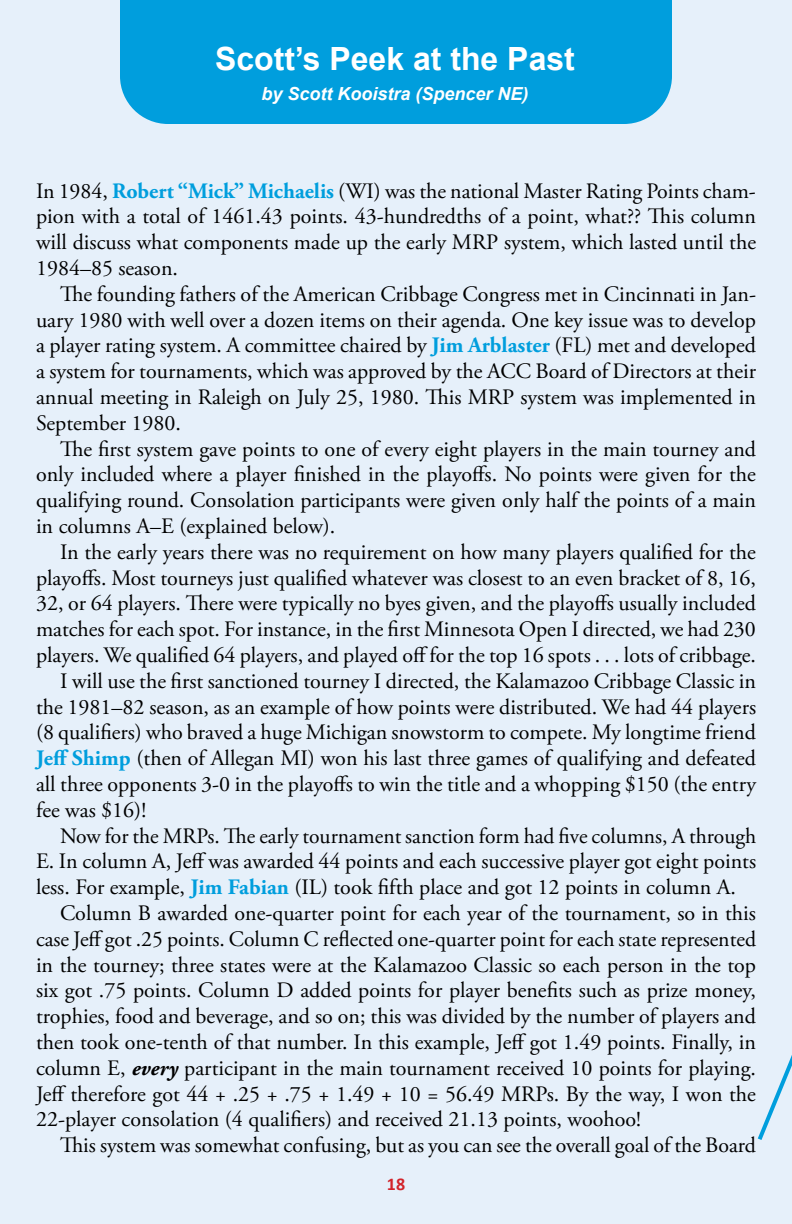
<style>
.page{position:relative;width:792px;height:1224px;background:#e6f0fa}
.page>*{position:absolute;margin:0;border:0;box-sizing:border-box;transform-origin:0 0}
.t1{font:700 32px "Arial";color:#fff}
.t2{font:22px/25.8px "Adobe Garamond Pro";color:#000;text-align:justify}
.t3{font:italic 700 18px "Arial";color:#fff}
.t4{font:700 18px "Calibri";color:#d2232a}
.s1{font-weight:700;color:#009edd}
.s2{font-weight:700;font-style:italic}
</style>
<div class="page">
<div style="left:120px;top:0;width:552px;height:124px;background:#009edd"></div>
<svg style="left:757px;top:1055px;width:35px;height:85px"></svg>
<h1 class="t1" style="left:215px;top:38px;width:361px">Scott’s Peek at the Past</h1>
<p class="t3" style="left:261px;top:82px;width:269px">by Scott Kooistra (Spencer NE)</p>
<p class="t2" style="left:36px;top:179px;width:722px">In 1984, <span class="s1">Robert “Mick” Michaelis</span> (WI) was the national Master Rating Points cham&shy;pion with a total of 1461.43 points. 43-hundredths of a point, what?? This column will discuss what components made up the early MRP system, which lasted until the 1984–85 season.</p>
<p class="t2" style="left:36px;top:282px;width:722px;text-indent:24px">The founding fathers of the American Cribbage Congress met in Cincinnati in Jan&shy;uary 1980 with well over a dozen items on their agenda. One key issue was to develop a player rating system. A committee chaired by <span class="s1">Jim Arblaster</span> (FL) met and developed a system for tournaments, which was approved by the ACC Board of Directors at their annual meeting in Raleigh on July 25, 1980. This MRP system was implemented in September 1980.</p>
<p class="t2" style="left:36px;top:437px;width:722px;text-indent:24px">The first system gave points to one of every eight players in the main tourney and only included where a player finished in the playoffs. No points were given for the qualifying round. Consolation participants were given only half the points of a main in columns A–E (explained below).</p>
<p class="t2" style="left:60px;top:540px;width:697px">In the early years there was no requirement on how many players qualified for the</p>
<p class="t2" style="left:36px;top:566px;width:722px">playoffs. Most tourneys just qualified whatever was closest to an even bracket of 8, 16,</p>
<p class="t2" style="left:36px;top:591px;width:721px">32, or 64 players. There were typically no byes given, and the playoffs usually included</p>
<p class="t2" style="left:36px;top:617px;width:721px">matches for each spot. For instance, in the first Minnesota Open I directed, we had 230</p>
<p class="t2" style="left:36px;top:643px;width:722px">players. We qualified 64 players, and played off for the top 16 spots . . . lots of cribbage.</p>
<p class="t2" style="left:60px;top:669px;width:698px">I will use the first sanctioned tourney I directed, the Kalamazoo Cribbage Classic in</p>
<p class="t2" style="left:36px;top:695px;width:722px">the 1981–82 season, as an example of how points were distributed. We had 44 players</p>
<p class="t2" style="left:36px;top:720px;width:722px">(8 qualifiers) who braved a huge Michigan snowstorm to compete. My longtime friend</p>
<p class="t2" style="left:36px;top:746px;width:722px"><span class="s1">Jeff Shimp</span> (then of Allegan MI) won his last three games of qualifying and defeated</p>
<p class="t2" style="left:36px;top:772px;width:722px">all three opponents 3-0 in the playoffs to win the title and a whopping $150 (the entry</p>
<p class="t2" style="left:36px;top:798px;width:112px">fee was $16)!</p>
<p class="t2" style="left:60px;top:824px;width:698px">Now for the MRPs. The early tournament sanction form had five columns, A through</p>
<p class="t2" style="left:36px;top:849px;width:722px">E. In column A, Jeff was awarded 44 points and each successive player got eight points</p>
<p class="t2" style="left:36px;top:875px;width:702px">less. For example, <span class="s1">Jim Fabian</span> (IL) took fifth place and got 12 points in column A.</p>
<p class="t2" style="left:60px;top:901px;width:698px">Column B awarded one-quarter point for each year of the tournament, so in this</p>
<p class="t2" style="left:36px;top:927px;width:722px">case Jeff got .25 points. Column C reflected one-quarter point for each state represented</p>
<p class="t2" style="left:36px;top:953px;width:722px">in the tourney; three states were at the Kalamazoo Classic so each person in the top</p>
<p class="t2" style="left:36px;top:978px;width:721px">six got .75 points. Column D added points for player benefits such as prize money,</p>
<p class="t2" style="left:36px;top:1004px;width:722px">trophies, food and beverage, and so on; this was divided by the number of players and</p>
<p class="t2" style="left:36px;top:1030px;width:721px">then took one-tenth of that number. In this example, Jeff got 1.49 points. Finally, in</p>
<p class="t2" style="left:36px;top:1056px;width:721px">column E, <span class="s2">every</span> participant in the main tournament received 10 points for playing.</p>
<p class="t2" style="left:36px;top:1082px;width:722px">Jeff therefore got 44 + .25 + .75 + 1.49 + 10 = 56.49 MRPs. By the way, I won the</p>
<p class="t2" style="left:36px;top:1107px;width:606px">22-player consolation (4 qualifiers) and received 21.13 points, woohoo!</p>
<p class="t2" style="left:60px;top:1133px;width:697px">This system was somewhat confusing, but as you can see the overall goal of the Board</p>
<p class="t4" style="left:387px;top:1172px;width:20px">18</p>
</div>
